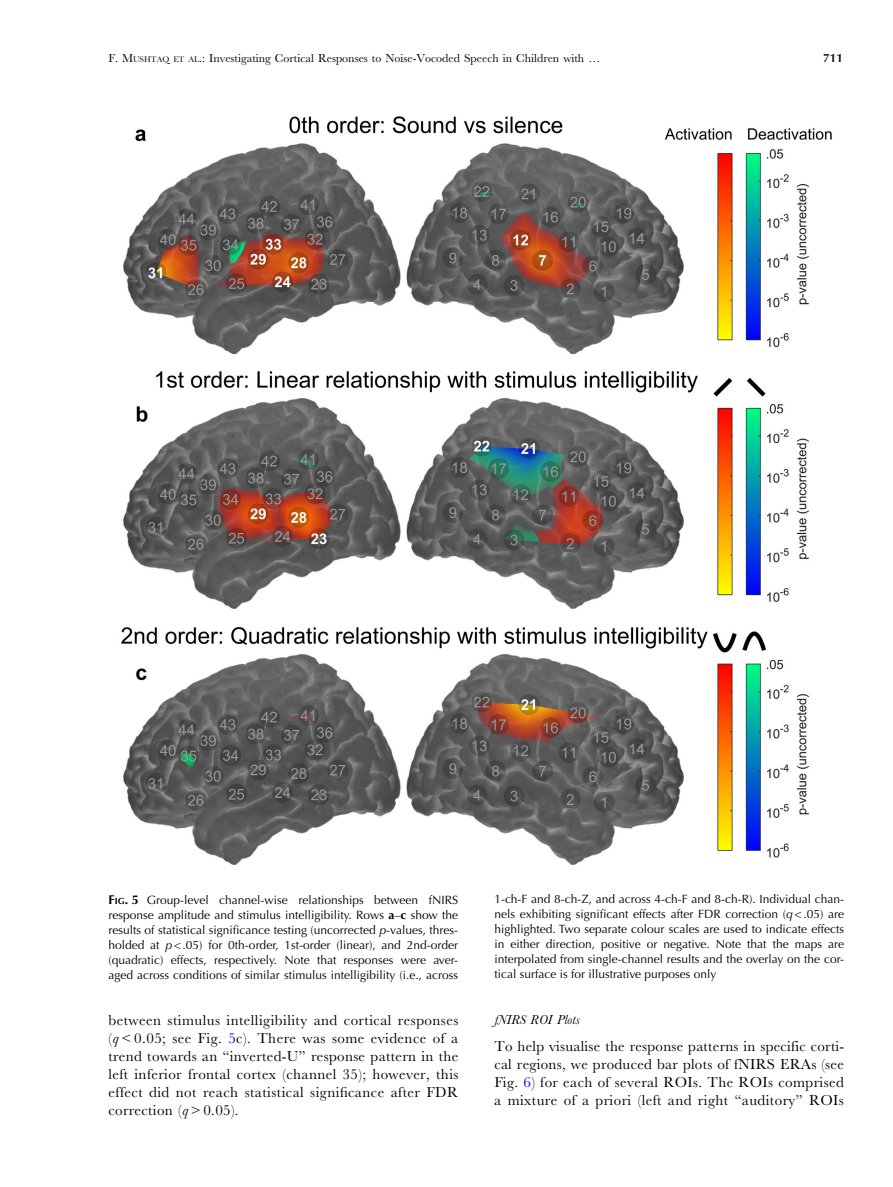
<style>
.page{position:relative;width:893px;height:1187px;background:#fff}
.page>*{position:absolute;margin:0;border:0;box-sizing:border-box;transform-origin:0 0}
.t1{font:15px/18px "M Baskerville";letter-spacing:.03em;color:#000;text-align:justify}
.t2{font:italic 13.5px "M Baskerville";color:#000}
.t3{font:12px/15px "Optima Regular 2";color:#000;text-align:justify}
.t4{font:12px "M Baskerville";color:#000}
.t5{font:12px "Adv TT0 b 55 cdb 0.B";color:#131413}
.s1{font-style:inherit}
.s2{font-size:8.4px}
.s3{font-family:"Optima";font-weight:700;font-size:12.75px}
.s4{font-family:"Optima";font-weight:700;font-size:8.85px}
.s5{font-family:"Optima";font-weight:700}
.s6{font-family:"Optima";font-style:italic}
.s7{font-style:italic}
.s8{color:#00f}
</style>
<div class="page">
<img style="left:121px;top:116px;width:711px;height:749px">
<p class="t4" style="left:108px;top:51px;width:493px"><span class="s1">F. M</span><span class="s2">USHTAQ ET AL</span><span class="s1">.:</span> Investigating Cortical Responses to Noise‑Vocoded Speech in Children with …</p>
<p class="t5" style="left:823px;top:53px;width:21px">711</p>
<p class="t3" style="left:108px;top:892px;width:351px"><span class="s3">F</span><span class="s4">ig</span><span class="s3">. 5</span> Group-level channel-wise relationships between fNIRS response amplitude and stimulus intelligibility. Rows <span class="s5">a</span>–<span class="s5">c</span> show the results of statistical significance testing (uncorrected <span class="s6">p</span>-values, thres&shy;holded at <span class="s6">p</span>&lt;.05) for 0th-order, 1st-order (linear), and 2nd-order (quadratic) effects, respectively. Note that responses were aver&shy;aged across conditions of similar stimulus intelligibility (i.e., across</p>
<p class="t3" style="left:494px;top:891px;width:351px">1-ch-F and 8-ch-Z, and across 4-ch-F and 8-ch-R). Individual chan&shy;nels exhibiting significant effects after FDR correction (<span class="s6">q</span>&lt;.05) are highlighted. Two separate colour scales are used to indicate effects in either direction, positive or negative. Note that the maps are interpolated from single-channel results and the overlay on the cor&shy;tical surface is for illustrative purposes only</p>
<p class="t1" style="left:108px;top:1011px;width:352px">between stimulus intelligibility and cortical responses (<span class="s7">q</span> &lt; 0.05; see Fig. <span class="s8">5</span>c). There was some evidence of a trend towards an “inverted-U” response pattern in the left inferior frontal cortex (channel 35); however, this effect did not reach statistical significance after FDR correction (<span class="s7">q</span>&gt; 0.05).</p>
<p class="t2" style="left:494px;top:1012px;width:87px">fNIRS ROI Plots</p>
<p class="t1" style="left:494px;top:1037px;width:351px">To help visualise the response patterns in specific corti&shy;cal regions, we produced bar plots of fNIRS ERAs (see Fig. <span class="s8">6</span>) for each of several ROIs. The ROIs comprised a mixture of a priori (left and right “auditory” ROIs</p>
</div>
